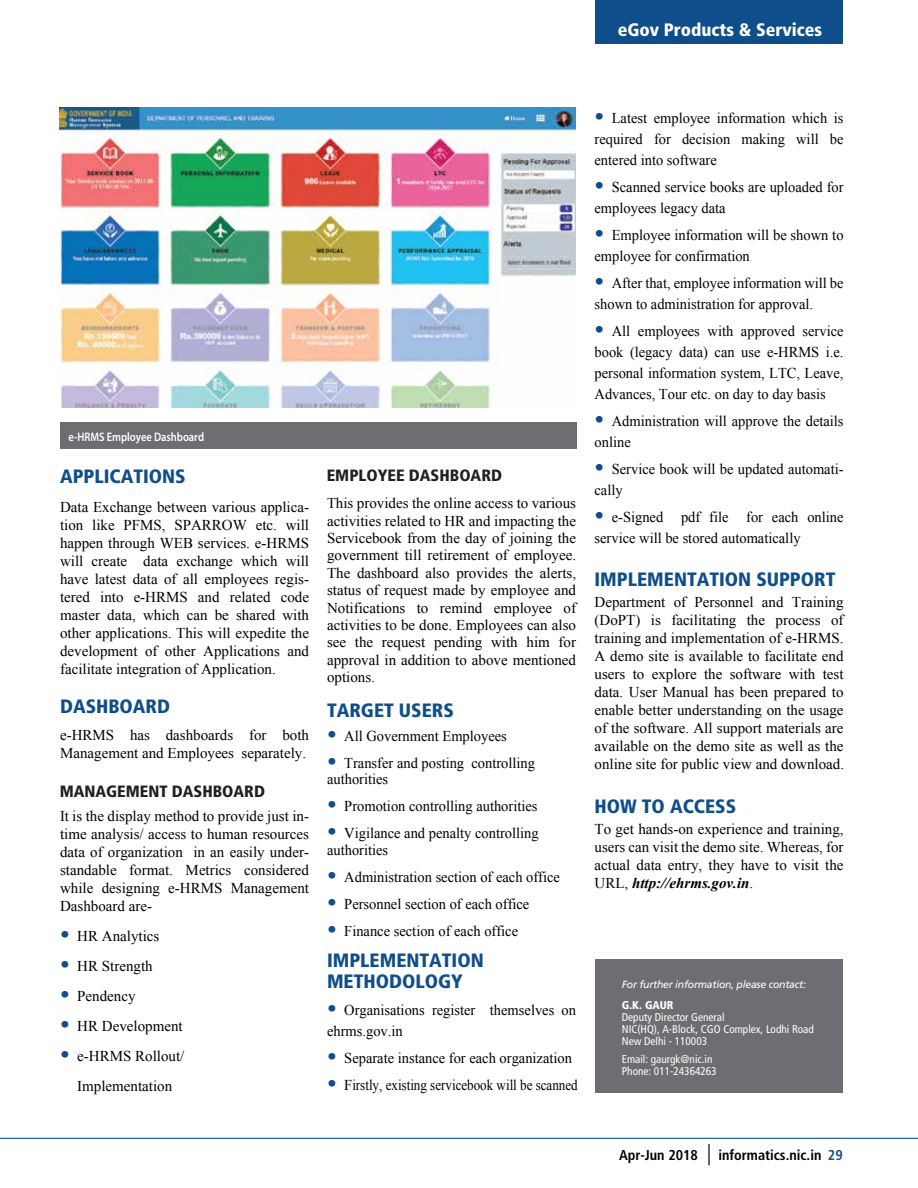
<style>
.page{position:relative;width:918px;height:1188px;background:#fff}
.page>*{position:absolute;margin:0;border:0;box-sizing:border-box;transform-origin:0 0}
.t1{font:900 condensed 19.35px/21px "Frutiger LT Std";color:#0f4e8a}
.t2{font:900 condensed 18px "Frutiger LT Std";color:#fff}
.t3{font:900 condensed 16.35px "Frutiger LT Std";color:#231f20}
.t4{font:15px/18px "Times New Roman";color:#010101}
.t5{font:700 condensed 14.25px "Frutiger LT Std";color:#010101}
.t6{font:600 12.3px "Myriad Pro";color:#fff;scale:.85 1}
.t7{font:condensed 11.25px/12px "Frutiger LT Std";color:#fff}
.t8{font:900 condensed 11.25px "Frutiger LT Std";color:#fff}
.t9{font:italic 10.5px "Frutiger LT Std";letter-spacing:-.025em;color:#fff}
.s1{font-family:"Frutiger LT Std";font-weight:900;font-stretch:condensed;font-size:19.35px;color:#0f4e8a}
.s2{font-family:"Frutiger LT Std";font-weight:900;font-stretch:condensed;font-size:14.85px;color:#fff}
.s3{font-family:"Frutiger LT Std";font-weight:900;font-stretch:condensed;font-size:19.35px;color:#fff}
.s4{font-weight:700;font-style:italic}
.s5{font-family:"Frutiger";font-weight:400;font-size:21.45px}
.s6{color:#0f4e8a}
</style>
<div class="page">
<div style="left:595px;top:0;width:248px;height:44px;background:#0f4e8a"></div>
<div style="left:595px;top:960px;width:248px;height:133px;background:#6d6e71"></div>
<hr style="left:0;top:1138px;width:918px;height:1px;background:#0f4e8a">
<img style="left:60px;top:108px;width:516px;height:300px">
<div style="left:60px;top:422px;width:517px;height:27px;background:#6d6e71"></div>
<p class="t2" style="left:618px;top:19px;width:206px">eGov Products &amp; Services</p>
<p class="t6" style="left:69px;top:429px;width:161px">e-HRMS Employee Dashboard</p>
<p class="t1" style="left:60px;top:466px;width:127px">APPLICATIONS</p>
<p class="t4" style="left:60px;top:497px;width:251px;text-align:justify">Data Exchange between various applica&shy;tion like PFMS, SPARROW etc. will happen through WEB services. e-HRMS will create data exchange which will have latest data of all employees regis&shy;tered into e-HRMS and related code master data, which can be shared with other applications. This will expedite the development of other Applications and facilitate integration of Application.</p>
<p class="t1" style="left:60px;top:695px;width:112px">DASHBOARD</p>
<p class="t4" style="left:60px;top:725px;width:251px">e-HRMS has dashboards for both<br>Management and Employees separately.</p>
<p class="t3" style="left:60px;top:781px;width:207px">MANAGEMENT DASHBOARD</p>
<p class="t4" style="left:60px;top:806px;width:251px;text-align:justify">It is the display method to provide just in&shy;time analysis/ access to human resources data of organization in an easily under&shy;standable format. Metrics considered while designing e-HRMS Management Dashboard are-</p>
<p class="t4" style="left:60px;top:926px;width:101px"><span class="s1">•</span><span class="s2">•</span>HR Analytics</p>
<p class="t4" style="left:60px;top:956px;width:94px"><span class="s1">•</span><span class="s2">•</span>HR Strength</p>
<p class="t4" style="left:60px;top:986px;width:77px"><span class="s1">•</span><span class="s2">•</span>Pendency</p>
<p class="t4" style="left:60px;top:1016px;width:124px"><span class="s1">•</span><span class="s2">•</span>HR Development</p>
<p class="t4" style="left:60px;top:1046px;width:126px"><span class="s1">•</span><span class="s2">•</span>e-HRMS Rollout/</p>
<p class="t4" style="left:60px;top:1076px;width:114px"><span class="s3">•</span><span class="s2">•</span>Implementation</p>
<p class="t3" style="left:327px;top:466px;width:177px">EMPLOYEE DASHBOARD</p>
<p class="t4" style="left:327px;top:494px;width:251px;line-height:17.4px;text-align:justify">This provides the online access to various activities related to HR and impacting the Servicebook from the day of joining the government till retirement of employee.<br>The dashboard also provides the alerts, status of request made by employee and Notifications to remind employee of activities to be done. Employees can also see the request pending with him for approval in addition to above mentioned options.</p>
<p class="t1" style="left:327px;top:699px;width:128px">TARGET USERS</p>
<p class="t4" style="left:327px;top:726px;width:181px"><span class="s1">•</span><span class="s2">•</span>All Government Employees</p>
<p class="t4" style="left:327px;top:754px;width:210px;line-height:16.5px"><span class="s1">•</span><span class="s2">•</span>Transfer and posting controlling authorities</p>
<p class="t4" style="left:327px;top:797px;width:212px"><span class="s1">•</span><span class="s2">•</span>Promotion controlling authorities</p>
<p class="t4" style="left:327px;top:825px;width:213px;line-height:16.5px"><span class="s1">•</span><span class="s2">•</span>Vigilance and penalty controlling authorities</p>
<p class="t4" style="left:327px;top:867px;width:234px"><span class="s1">•</span><span class="s2">•</span>Administration section of each office</p>
<p class="t4" style="left:327px;top:894px;width:204px"><span class="s1">•</span><span class="s2">•</span>Personnel section of each office</p>
<p class="t4" style="left:327px;top:921px;width:193px"><span class="s1">•</span><span class="s2">•</span>Finance section of each office</p>
<p class="t1" style="left:327px;top:950px;width:158px">IMPLEMENTATION<br>METHODOLOGY</p>
<p class="t4" style="left:327px;top:999px;width:251px;line-height:21px"><span class="s1">•</span><span class="s2">•</span>Organisations register themselves on ehrms.gov.in</p>
<p class="t4" style="left:327px;top:1049px;width:247px"><span class="s1">•</span><span class="s2">•</span>Separate instance for each organization</p>
<p class="t4" style="left:327px;top:1076px;width:252px"><span class="s1">•</span><span class="s2">•</span>Firstly, existing servicebook will be scanned</p>
<p class="t4" style="left:595px;top:107px;width:251px;line-height:21px;text-align:justify"><span class="s1">•</span><span class="s2">•</span>Latest employee information which is required for decision making will be entered into software</p>
<p class="t4" style="left:595px;top:176px;width:251px;line-height:21px"><span class="s1">•</span><span class="s2">•</span>Scanned service books are uploaded for employees legacy data</p>
<p class="t4" style="left:595px;top:224px;width:251px;line-height:21px"><span class="s1">•</span><span class="s2">•</span>Employee information will be shown to employee for confirmation</p>
<p class="t4" style="left:595px;top:272px;width:251px;line-height:21px"><span class="s1">•</span><span class="s2">•</span>After that, employee information will be shown to administration for approval.</p>
<p class="t4" style="left:595px;top:320px;width:251px;line-height:21px;text-align:justify"><span class="s1">•</span><span class="s2">•</span>All employees with approved service book (legacy data) can use e-HRMS i.e. personal information system, LTC, Leave, Advances, Tour etc. on day to day basis</p>
<p class="t4" style="left:595px;top:410px;width:251px;line-height:21px"><span class="s1">•</span><span class="s2">•</span>Administration will approve the details online</p>
<p class="t4" style="left:595px;top:458px;width:251px;line-height:21px"><span class="s1">•</span><span class="s2">•</span>Service book will be updated automati&shy;cally</p>
<p class="t4" style="left:595px;top:506px;width:251px;line-height:21px"><span class="s1">•</span><span class="s2">•</span>e-Signed pdf file for each online service will be stored automatically</p>
<p class="t1" style="left:595px;top:569px;width:242px">IMPLEMENTATION SUPPORT</p>
<p class="t4" style="left:595px;top:593px;width:251px;text-align:justify">Department of Personnel and Training (DoPT) is facilitating the process of training and implementation of e-HRMS.<br>A demo site is available to facilitate end users to explore the software with test data. User Manual has been prepared to enable better understanding on the usage of the software. All support materials are available on the demo site as well as the online site for public view and download.</p>
<p class="t1" style="left:595px;top:795px;width:143px">HOW TO ACCESS</p>
<p class="t4" style="left:595px;top:819px;width:251px;text-align:justify">To get hands-on experience and training, users can visit the demo site. Whereas, for actual data entry, they have to visit the URL, <span class="s4">http://ehrms.gov.in</span>.</p>
<p class="t9" style="left:622px;top:978px;width:186px">For further information, please contact:</p>
<p class="t8" style="left:622px;top:998px;width:53px">G.K. GAUR</p>
<p class="t7" style="left:622px;top:1011px;width:194px">Deputy Director General<br>NIC(HQ), A-Block, CGO Complex, Lodhi Road<br>New Delhi - 110003</p>
<p class="t7" style="left:622px;top:1053px;width:96px">Email: gaurgk@nic.in<br>Phone: 011-24364263</p>
<p class="t5" style="left:619px;top:1146px;width:225px">Apr-Jun 2018 <span class="s5">|</span> informatics.nic.in <span class="s6">29</span></p>
</div>
